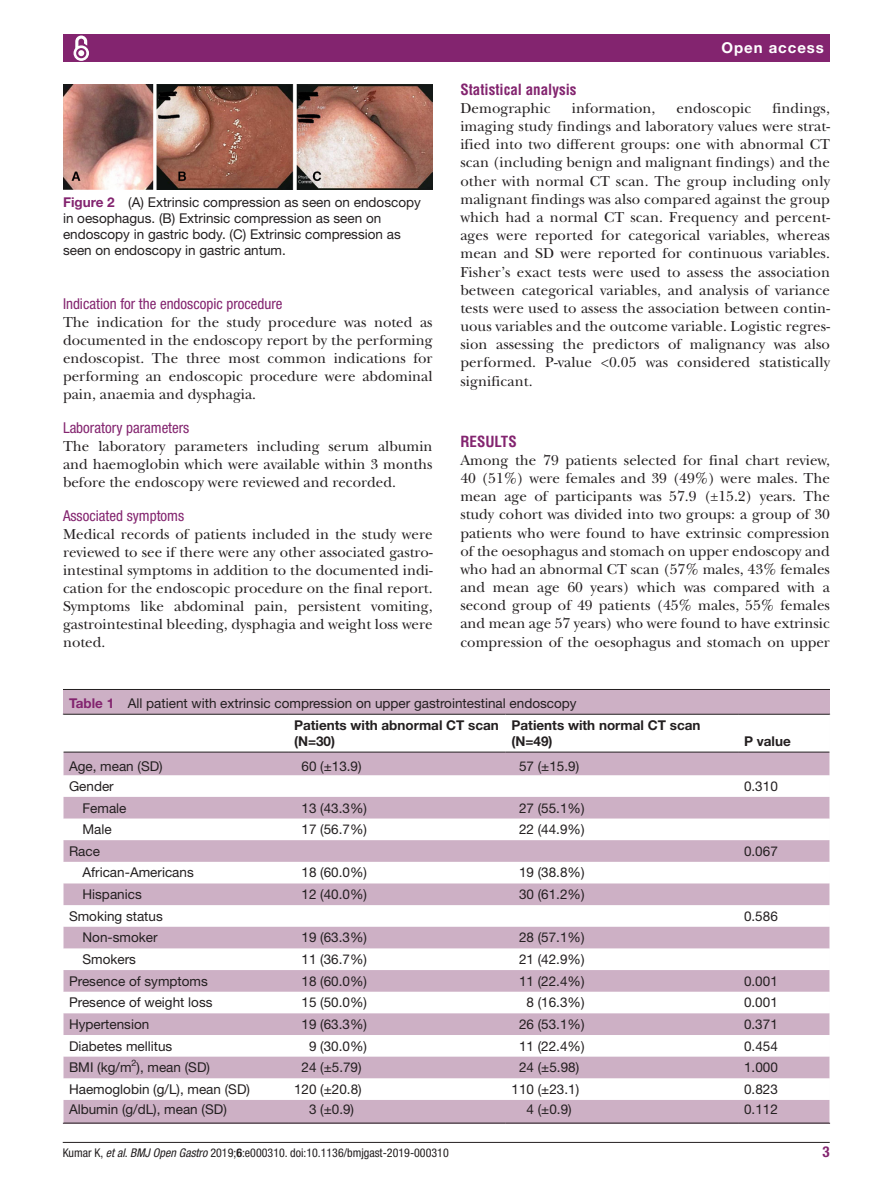
<style>
.page{position:relative;width:893px;height:1191px;background:#fff}
.page>*{position:absolute;margin:0;border:0;box-sizing:border-box;transform-origin:0 0}
.t1{font:15px/18.1px "New Baskerville";color:#231f20;text-align:justify}
.t2{font:condensed 15px "Helvetica Neue LT Std";color:#83246f}
.t3{font:700 condensed 15px "Helvetica LT Std";color:#83246f}
.t4{font:700 15px "Helvetica Neue LT Std";letter-spacing:.065em;color:#fff}
.t5{font:700 condensed 15px "Helvetica Neue LT Std";color:#83246f}
.t6{font:13.5px/16.2px "Helvetica Neue LT Std";color:#231f20}
.t7{font:700 13.5px/16.2px "Helvetica Neue LT Std";color:#231f20}
.t8{font:condensed 12px "Helvetica Neue LT Std";color:#231f20}
.t9{font:9px "Helvetica Neue LT Std";color:#231f20}
.s1{font-weight:700;color:#83246f}
.s2{font-weight:700}
.s3{font-style:italic}
</style>
<div class="page">
<hr style="left:63px;top:1142px;width:767px;height:1px;background:#231f20">
<div style="left:63px;top:34px;width:767px;height:28px;background:#83246f"></div>
<svg style="left:73px;top:35px;width:16px;height:26px"></svg>
<img style="left:63px;top:84px;width:370px;height:105px">
<div style="left:63px;top:690px;width:767px;height:433px;background:#cdb0c5"></div>
<hr style="left:63px;top:689px;width:767px;height:1px;background:#231f20">
<svg style="left:64px;top:715px;width:766px;height:385px;fill:#fff"></svg>
<hr style="left:63px;top:714px;width:225px;height:1px;background:#231f20">
<hr style="left:63px;top:751px;width:225px;height:1px;background:#231f20">
<hr style="left:288px;top:714px;width:218px;height:1px;background:#231f20">
<hr style="left:288px;top:751px;width:218px;height:1px;background:#231f20">
<hr style="left:506px;top:714px;width:232px;height:1px;background:#231f20">
<hr style="left:506px;top:751px;width:232px;height:1px;background:#231f20">
<hr style="left:738px;top:714px;width:92px;height:1px;background:#231f20">
<hr style="left:738px;top:751px;width:92px;height:1px;background:#231f20">
<hr style="left:63px;top:1122px;width:225px;height:1px;background:#231f20">
<hr style="left:288px;top:1122px;width:218px;height:1px;background:#231f20">
<hr style="left:506px;top:1122px;width:232px;height:1px;background:#231f20">
<hr style="left:738px;top:1122px;width:92px;height:1px;background:#231f20">
<hr style="left:63px;top:714px;width:1px;height:38px;background:#fff">
<svg style="left:63px;top:752px;width:1px;height:370px"></svg>
<p class="t6" style="left:63px;top:194px;width:359px"><span class="s1">Figure 2</span> (A) Extrinsic compression as seen on endoscopy in oesophagus. (B) Extrinsic compression as seen on endoscopy in gastric body. (C) Extrinsic compression as seen on endoscopy in gastric antum.</p>
<p class="t2" style="left:63px;top:295px;width:221px">Indication for the endoscopic procedure</p>
<p class="t1" style="left:63px;top:314px;width:371px">The indication for the study procedure was noted as documented in the endoscopy report by the performing endoscopist. The three most common indications for performing an endoscopic procedure were abdominal pain, anaemia and dysphagia.</p>
<p class="t2" style="left:63px;top:419px;width:128px">Laboratory parameters</p>
<p class="t1" style="left:63px;top:437px;width:371px">The laboratory parameters including serum albumin and haemoglobin which were available within 3 months before the endoscopy were reviewed and recorded.</p>
<p class="t2" style="left:63px;top:506px;width:123px">Associated symptoms</p>
<p class="t1" style="left:63px;top:525px;width:371px">Medical records of patients included in the study were reviewed to see if there were any other associated gastro&shy;intestinal symptoms in addition to the documented indi&shy;cation for the endoscopic procedure on the final report.<br>Symptoms like abdominal pain, persistent vomiting, gastrointestinal bleeding, dysphagia and weight loss were noted.</p>
<p class="t4" style="left:721px;top:39px;width:104px">Open access</p>
<p class="t3" style="left:460px;top:80px;width:118px">Statistical analysis</p>
<p class="t1" style="left:460px;top:99px;width:92px">Demographic</p>
<p class="t1" style="left:572px;top:99px;width:85px">information,</p>
<p class="t1" style="left:677px;top:99px;width:76px">endoscopic</p>
<p class="t1" style="left:460px;top:99px;width:371px;text-indent:312px">findings, imaging study findings and laboratory values were strat&shy;ified into two different groups: one with abnormal CT scan (including benign and malignant findings) and the other with normal CT scan. The group including only malignant findings was also compared against the group which had a normal CT scan. Frequency and percent&shy;ages were reported for categorical variables, whereas mean and SD were reported for continuous variables.<br>Fisher’s exact tests were used to assess the association between categorical variables, and analysis of variance tests were used to assess the association between contin&shy;uous variables and the outcome variable. Logistic regres&shy;sion assessing the predictors of malignancy was also performed. P-value &lt;0.05 was considered statistically significant.</p>
<p class="t3" style="left:460px;top:432px;width:58px">Results</p>
<p class="t1" style="left:460px;top:451px;width:371px">Among the 79 patients selected for final chart review, 40 (51%) were females and 39 (49%) were males. The mean age of participants was 57.9 (±15.2) years. The study cohort was divided into two groups: a group of 30 patients who were found to have extrinsic compression of the oesophagus and stomach on upper endoscopy and who had an abnormal CT scan (57% males, 43% females and mean age 60 years) which was compared with a second group of 49 patients (45% males, 55% females and mean age 57 years) who were found to have extrinsic compression of the oesophagus and stomach on upper</p>
<p class="t6" style="left:294px;top:692px;width:284px;line-height:22px;text-indent:-225px"><span class="s1">Table 1</span> All patient with extrinsic compression on upper gastrointestinal endoscopy<br><span class="s2">Patients with abnormal CT scan</span></p>
<p class="t7" style="left:294px;top:733px;width:43px">(N=30)</p>
<p class="t7" style="left:511px;top:716px;width:190px">Patients with normal CT scan (N=49)</p>
<p class="t7" style="left:744px;top:733px;width:48px">P value</p>
<p class="t6" style="left:69px;top:757px;width:95px">Age, mean (SD)</p>
<p class="t6" style="left:301px;top:757px;width:62px">60 (±13.9)</p>
<p class="t6" style="left:519px;top:757px;width:62px">57 (±15.9)</p>
<p class="t6" style="left:69px;top:778px;width:46px">Gender</p>
<p class="t6" style="left:744px;top:778px;width:35px">0.310</p>
<p class="t6" style="left:82px;top:799px;width:46px">Female</p>
<p class="t6" style="left:301px;top:799px;width:67px">13 (43.3%)</p>
<p class="t6" style="left:519px;top:799px;width:67px">27 (55.1%)</p>
<p class="t6" style="left:82px;top:821px;width:31px">Male</p>
<p class="t6" style="left:301px;top:821px;width:67px">17 (56.7%)</p>
<p class="t6" style="left:519px;top:821px;width:67px">22 (44.9%)</p>
<p class="t6" style="left:69px;top:842px;width:32px">Race</p>
<p class="t6" style="left:744px;top:842px;width:35px">0.067</p>
<p class="t6" style="left:82px;top:864px;width:113px">African-Americans</p>
<p class="t6" style="left:301px;top:864px;width:67px">18 (60.0%)</p>
<p class="t6" style="left:519px;top:864px;width:67px">19 (38.8%)</p>
<p class="t6" style="left:82px;top:886px;width:61px">Hispanics</p>
<p class="t6" style="left:301px;top:886px;width:67px">12 (40.0%)</p>
<p class="t6" style="left:519px;top:886px;width:67px">30 (61.2%)</p>
<p class="t6" style="left:69px;top:907px;width:95px">Smoking status</p>
<p class="t6" style="left:744px;top:907px;width:35px">0.586</p>
<p class="t6" style="left:82px;top:929px;width:77px">Non-smoker</p>
<p class="t6" style="left:301px;top:929px;width:67px">19 (63.3%)</p>
<p class="t6" style="left:519px;top:929px;width:67px">28 (57.1%)</p>
<p class="t6" style="left:82px;top:951px;width:55px">Smokers</p>
<p class="t6" style="left:301px;top:951px;width:67px">11 (36.7%)</p>
<p class="t6" style="left:519px;top:951px;width:67px">21 (42.9%)</p>
<p class="t6" style="left:69px;top:972px;width:140px">Presence of symptoms</p>
<p class="t6" style="left:301px;top:972px;width:67px">18 (60.0%)</p>
<p class="t6" style="left:519px;top:972px;width:67px">11 (22.4%)</p>
<p class="t6" style="left:744px;top:972px;width:35px">0.001</p>
<p class="t6" style="left:69px;top:994px;width:145px">Presence of weight loss</p>
<p class="t6" style="left:301px;top:994px;width:67px">15 (50.0%)</p>
<p class="t6" style="left:526px;top:994px;width:60px">8 (16.3%)</p>
<p class="t6" style="left:744px;top:994px;width:35px">0.001</p>
<p class="t6" style="left:69px;top:1016px;width:82px">Hypertension</p>
<p class="t6" style="left:301px;top:1016px;width:67px">19 (63.3%)</p>
<p class="t6" style="left:519px;top:1016px;width:67px">26 (53.1%)</p>
<p class="t6" style="left:744px;top:1016px;width:35px">0.371</p>
<p class="t6" style="left:69px;top:1037px;width:105px">Diabetes mellitus</p>
<p class="t6" style="left:309px;top:1037px;width:60px">9 (30.0%)</p>
<p class="t6" style="left:519px;top:1037px;width:67px">11 (22.4%)</p>
<p class="t6" style="left:744px;top:1037px;width:35px">0.454</p>
<p class="t6" style="left:69px;top:1059px;width:143px">BMI (kg/m ), mean (SD)</p>
<p class="t9" style="left:132px;top:1057px;width:6px">2</p>
<p class="t6" style="left:302px;top:1059px;width:62px">24 (±5.79)</p>
<p class="t6" style="left:519px;top:1059px;width:62px">24 (±5.98)</p>
<p class="t6" style="left:744px;top:1059px;width:35px">1.000</p>
<p class="t6" style="left:69px;top:1080px;width:183px">Haemoglobin (g/L), mean (SD)</p>
<p class="t6" style="left:294px;top:1080px;width:69px">120 (±20.8)</p>
<p class="t6" style="left:512px;top:1080px;width:69px">110 (±23.1)</p>
<p class="t6" style="left:744px;top:1080px;width:35px">0.823</p>
<p class="t6" style="left:69px;top:1101px;width:159px">Albumin (g/dL), mean (SD)</p>
<p class="t6" style="left:309px;top:1101px;width:47px">3 (±0.9)</p>
<p class="t6" style="left:527px;top:1101px;width:47px">4 (±0.9)</p>
<p class="t6" style="left:744px;top:1101px;width:35px">0.112</p>
<p class="t8" style="left:63px;top:1145px;width:387px">Kumar K, <span class="s3">et al</span>. <span class="s3">BMJ Open Gastro</span> 2019;<span class="s2">6</span>:e000310. doi:10.1136/bmjgast-2019-000310</p>
<p class="t5" style="left:822px;top:1142px;width:9px">3</p>
</div>
